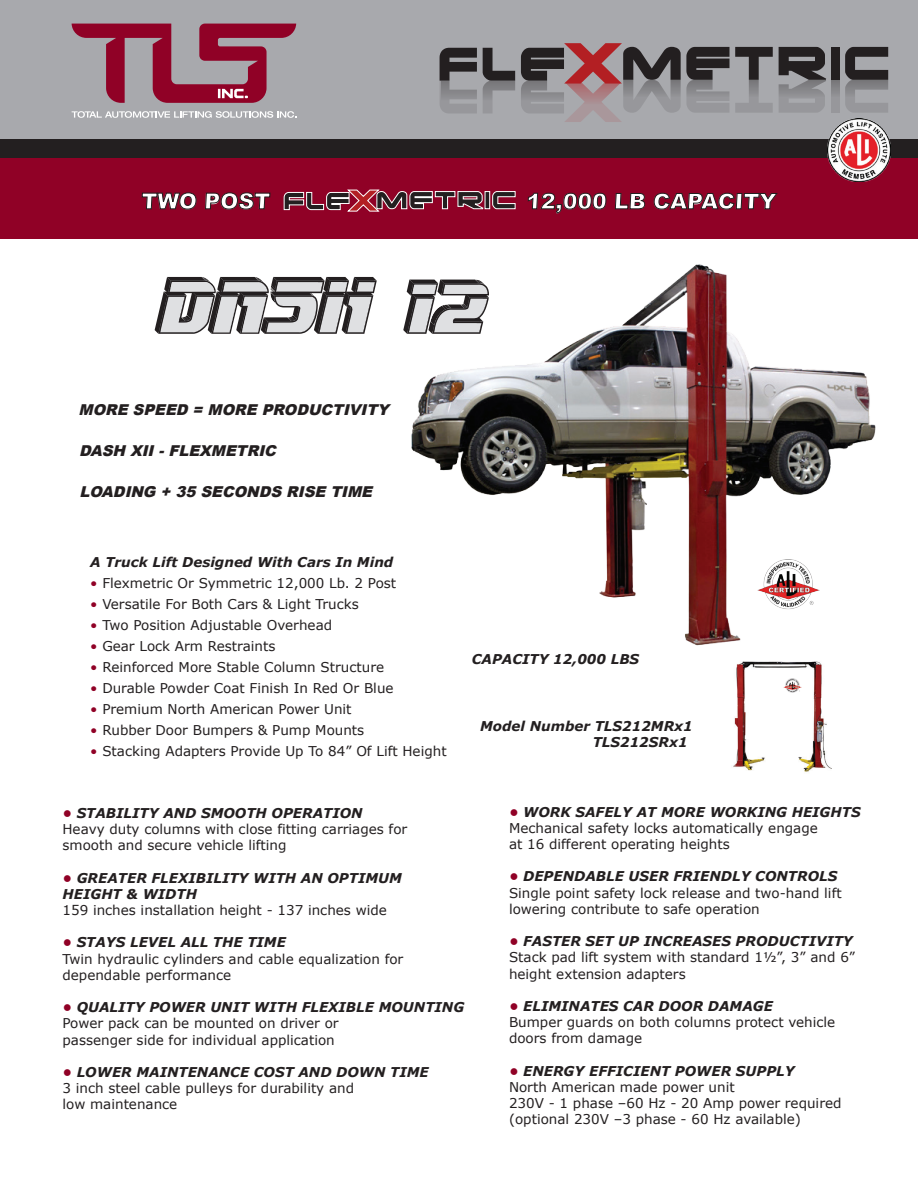
<style>
.page{position:relative;width:918px;height:1188px;background:#fff}
.page>*{position:absolute;margin:0;border:0;box-sizing:border-box;transform-origin:0 0}
.t1{font:700 61.35px "New Mars";color:#231f20}
.t2{font:900 21.45px "Arial";color:#fff}
.t3{font:italic 900 15px "Arial";color:#231f20}
.t4{font:13.5px/16.2px "Verdana";color:#231f20}
.t5{font:italic 700 13.5px/16.2px "Verdana";color:#231f20}
.s1{font-size:75.3px;color:#b31f23}
.s2{font-size:21.9px}
.s3{font-family:"New Mars";font-weight:700;font-size:31.95px;color:#231f20}
.s4{font-family:"New Mars";font-weight:700;font-size:39.3px;color:#b31f23}
.s5{color:#900126}
.s6{font-weight:700;font-style:italic;color:#900126}
.s7{font-weight:700;font-style:italic}
</style>
<div class="page">
<img style="left:328px;top:238px;width:590px;height:408px">
<div style="left:0;top:0;width:918px;height:139px;background:#a8a9ad"></div>
<div style="left:0;top:157px;width:918px;height:81px;background:#900126"></div>
<svg style="left:72px;top:111px;width:224px;height:7px"></svg>
<svg style="left:72px;top:24px;width:224px;height:79px"></svg>
<div style="left:0;top:139px;width:918px;height:19px;background:#231f20"></div>
<svg style="left:155px;top:277px;width:222px;height:57px;background:#a4a3a4"></svg>
<svg style="left:403px;top:280px;width:86px;height:54px"></svg>
<img style="left:733px;top:661px;width:98px;height:111px">
<svg style="left:141px;top:192px;width:56px;height:18px"></svg>
<svg style="left:205px;top:192px;width:66px;height:18px"></svg>
<svg style="left:527px;top:192px;width:80px;height:22px"></svg>
<svg style="left:615px;top:193px;width:31px;height:17px"></svg>
<svg style="left:653px;top:192px;width:125px;height:18px"></svg>
<div style="left:485px;top:191px;width:5px;height:18px;border:1px solid #fff"></div>
<svg style="left:492px;top:191px;width:24px;height:18px"></svg>
<svg style="left:284px;top:190px;width:199px;height:22px"></svg>
<img style="left:827px;top:119px;width:63px;height:63px">
<img style="left:757px;top:559px;width:63px;height:50px">
<img style="left:784px;top:679px;width:17px;height:14px">
<h1 class="t1" style="left:436px;top:35px;width:456px">FLE<span class="s1">x</span>METRiC</h1>
<h2 class="t2" style="left:141px;top:186px;width:638px"><span class="s2">TWO POST</span> <span class="s3">FLE</span><span class="s4">x</span><span class="s3">METRiC</span> 12,000 LB CAPACITY</h2>
<p class="t3" style="left:79px;top:399px;width:317px">MORE SPEED = MORE PRODUCTIVITY</p>
<p class="t3" style="left:79px;top:439px;width:203px">DASH XII-FLEXMETRIC</p>
<p class="t3" style="left:80px;top:480px;width:299px">LOADING + 35 SECONDS RISE TIME</p>
<p class="t5" style="left:90px;top:553px;width:305px">A Truck Lift Designed With Cars In Mind</p>
<p class="t4" style="left:90px;top:575px;width:308px"><span class="s5">•</span> Flexmetric Or Symmetric 12,000 Lb. 2 Post</p>
<p class="t4" style="left:90px;top:596px;width:270px"><span class="s5">•</span> Versatile For Both Cars &amp; Light Trucks</p>
<p class="t4" style="left:90px;top:617px;width:243px"><span class="s5">•</span> Two Position Adjustable Overhead</p>
<p class="t4" style="left:90px;top:638px;width:187px"><span class="s5">•</span> Gear Lock Arm Restraints</p>
<p class="t4" style="left:90px;top:659px;width:295px"><span class="s5">•</span> Reinforced More Stable Column Structure</p>
<p class="t4" style="left:90px;top:680px;width:305px"><span class="s5">•</span> Durable Powder Coat Finish In Red Or Blue</p>
<p class="t4" style="left:90px;top:701px;width:263px"><span class="s5">•</span> Premium North American Power Unit</p>
<p class="t4" style="left:90px;top:722px;width:276px"><span class="s5">•</span> Rubber Door Bumpers &amp; Pump Mounts</p>
<p class="t4" style="left:90px;top:743px;width:358px"><span class="s5">•</span> Stacking Adapters Provide Up To 84” Of Lift Height</p>
<p class="t5" style="left:472px;top:651px;width:169px">CAPACITY 12,000 LBS</p>
<p class="t5" style="left:593px;top:718px;width:102px;text-indent:-113px">Model Number TLS212MRx1<br>TLS212SRx1</p>
<p class="t4" style="left:63px;top:805px;width:346px"><span class="s6">•</span> <span class="s7">STABILITY AND SMOOTH OPERATION<br></span>Heavy duty columns with close fitting carriages for smooth and secure vehicle lifting</p>
<p class="t5" style="left:63px;top:869px;width:341px"><span class="s5">•</span> GREATER FLEXIBILITY WITH AN OPTIMUM<br>HEIGHT &amp; WIDTH</p>
<p class="t4" style="left:63px;top:902px;width:326px">159 inches installation height - 137 inches wide</p>
<p class="t4" style="left:63px;top:934px;width:342px"><span class="s6">•</span> <span class="s7">STAYS LEVEL ALL THE TIME<br></span>Twin hydraulic cylinders and cable equalization for dependable performance</p>
<p class="t4" style="left:63px;top:999px;width:403px"><span class="s6">•</span> <span class="s7">QUALITY POWER UNIT WITH FLEXIBLE MOUNTING<br></span>Power pack can be mounted on driver or<br>passenger side for individual application</p>
<p class="t4" style="left:63px;top:1064px;width:368px"><span class="s6">•</span> <span class="s7">LOWER MAINTENANCE COST AND DOWN TIME<br></span>3 inch steel cable pulleys for durability and<br>low maintenance</p>
<p class="t4" style="left:509px;top:803px;width:353px"><span class="s6">•</span> <span class="s7">WORK SAFELY AT MORE WORKING HEIGHTS<br></span>Mechanical safety locks automatically engage<br>at 16 different operating heights</p>
<p class="t4" style="left:509px;top:868px;width:334px"><span class="s6">•</span> <span class="s7">DEPENDABLE USER FRIENDLY CONTROLS<br></span>Single point safety lock release and two-hand lift lowering contribute to safe operation</p>
<p class="t4" style="left:509px;top:933px;width:348px"><span class="s6">•</span> <span class="s7">FASTER SET UP INCREASES PRODUCTIVITY<br></span>Stack pad lift system with standard 1½”, 3” and 6” height extension adapters</p>
<p class="t4" style="left:509px;top:998px;width:328px"><span class="s6">•</span> <span class="s7">ELIMINATES CAR DOOR DAMAGE<br></span>Bumper guards on both columns protect vehicle doors from damage</p>
<p class="t4" style="left:509px;top:1063px;width:334px"><span class="s6">•</span> <span class="s7">ENERGY EFFICIENT POWER SUPPLY<br></span>North American made power unit<br>230V - 1 phase –60 Hz - 20 Amp power required (optional 230V –3 phase - 60 Hz available)</p>
</div>
